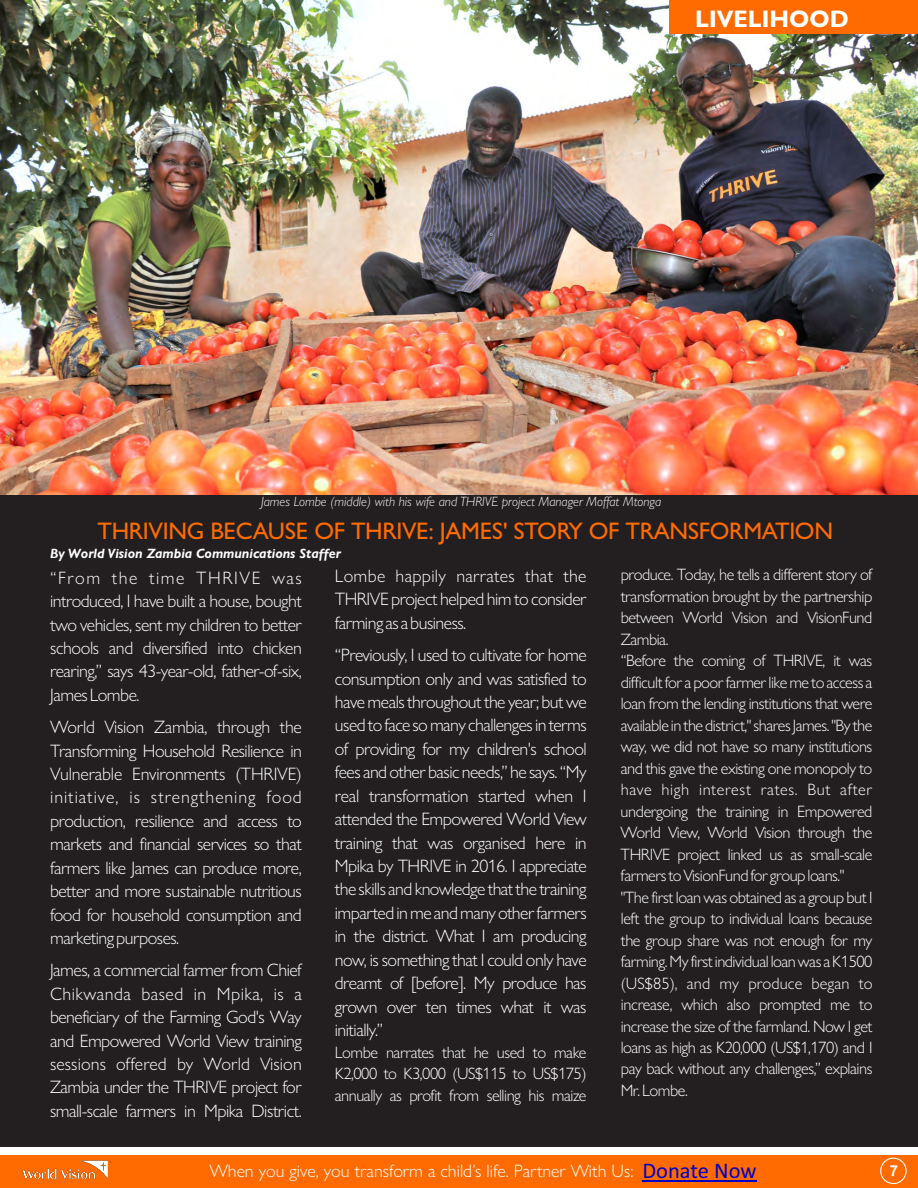
<style>
.page{position:relative;width:918px;height:1188px;background:#fff}
.page>*{position:absolute;margin:0;border:0;box-sizing:border-box;transform-origin:0 0}
.t1{font:24px "Gill Sans Nova";letter-spacing:-.015em;color:#ff6b00}
.t2{font:700 24px "Gill Sans Nova";color:#fff}
.t3{font:300 18px/23.4px "Gill Sans Nova";letter-spacing:-.03em;color:#fff;text-align:justify}
.t4{font:300 18px "Gill Sans Nova";color:#fff}
.t5{font:300 16.5px/21.5px "Gill Sans Nova";letter-spacing:-.03em;color:#fff;text-align:justify}
.t6{font:700 15px "Arial";color:#fff}
.t7{font:italic 300 13.5px "Gill Sans Nova";color:#fff}
.t8{font:italic 700 13.5px "Gill Sans Nova";color:#fff}
.s1{font-family:"Calibri";font-weight:400;font-size:22.5px;color:#0000c4}
</style>
<div class="page">
<img style="left:0;top:0;width:918px;height:495px">
<div style="left:0;top:495px;width:918px;height:651px;background:#231f20"></div>
<div style="left:670px;top:0;width:248px;height:34px;background:#ff6b00"></div>
<div style="left:0;top:1155px;width:918px;height:33px;background:#ff6b00"></div>
<img style="left:22px;top:1160px;width:90px;height:19px">
<svg style="left:880px;top:1158px;width:27px;height:26px"></svg>
<hr style="left:642px;top:1180px;width:115px;height:1px;background:#0000c4">
<h1 class="t2" style="left:695px;top:11px;width:155px">LIVELIHOOD</h1>
<p class="t7" style="left:261px;top:497px;width:402px">James Lombe (middle) with his wife and THRIVE project Manager Moffat Mtonga</p>
<h1 class="t1" style="left:98px;top:523px;width:737px">THRIVING BECAUSE OF THRIVE: JAMES' STORY OF TRANSFORMATION</h1>
<p class="t3" style="left:50px;top:568px;width:253px">“From the time THRIVE was introduced, I have built a house, bought two vehicles, sent my children to better schools and diversified into chicken rearing,” says 43-year-old, father-of-six, James Lombe.</p>
<p class="t3" style="left:50px;top:717px;width:253px">World Vision Zambia, through the Transforming Household Resilience in Vulnerable Environments (THRIVE) initiative, is strengthening food production, resilience and access to markets and financial services so that farmers like James can produce more, better and more sustainable nutritious food for household consumption and marketing purposes.</p>
<p class="t3" style="left:50px;top:960px;width:253px">James, a commercial farmer from Chief Chikwanda based in Mpika, is a beneficiary of the Farming God's Way and Empowered World View training sessions offered by World Vision Zambia under the THRIVE project for small-scale farmers in Mpika District.</p>
<p class="t8" style="left:50px;top:548px;width:292px">By World Vision Zambia Communications Staffer</p>
<p class="t5" style="left:621px;top:566px;width:253px;text-align:left">produce. Today, he tells a different story of transformation brought by the partnership between World Vision and VisionFund Zambia.<br>“Before the coming of THRIVE, it was difficult for a poor farmer like me to access a loan from the lending institutions that were available in the district," shares James. "By the way, we did not have so many institutions and this gave the existing one monopoly to have high interest rates. But after undergoing the training in Empowered World View, World Vision through the THRIVE project linked us as small-scale farmers to VisionFund for group loans."</p>
<p class="t3" style="left:335px;top:566px;width:253px">Lombe happily narrates that the THRIVE project helped him to consider farming as a business.</p>
<p class="t3" style="left:335px;top:645px;width:253px">“Previously, I used to cultivate for home consumption only and was satisfied to have meals throughout the year; but we used to face so many challenges in terms of providing for my children's school fees and other basic needs,” he says. “My real transformation started when I attended the Empowered World View training that was organised here in Mpika by THRIVE in 2016. I appreciate the skills and knowledge that the training imparted in me and many other farmers in the district. What I am producing now, is something that I could only have dreamt of [before]. My produce has grown over ten times what it was initially.”</p>
<p class="t5" style="left:621px;top:888px;width:253px">"The first loan was obtained as a group but I left the group to individual loans because the group share was not enough for my farming. My first individual loan was a K1500 (US$85), and my produce began to increase, which also prompted me to increase the size of the farmland. Now I get loans as high as K20,000 (US$1,170) and I pay back without any challenges,” explains Mr. Lombe.</p>
<p class="t5" style="left:335px;top:1044px;width:253px">Lombe narrates that he used to make K2,000 to K3,000 (US$115 to US$175) annually as profit from selling his maize</p>
<p class="t4" style="left:209px;top:1165px;width:549px">When you give, you transform a child’s life. Partner With Us: <span class="s1">Donate Now</span></p>
<p class="t6" style="left:890px;top:1165px;width:10px">7</p>
</div>
